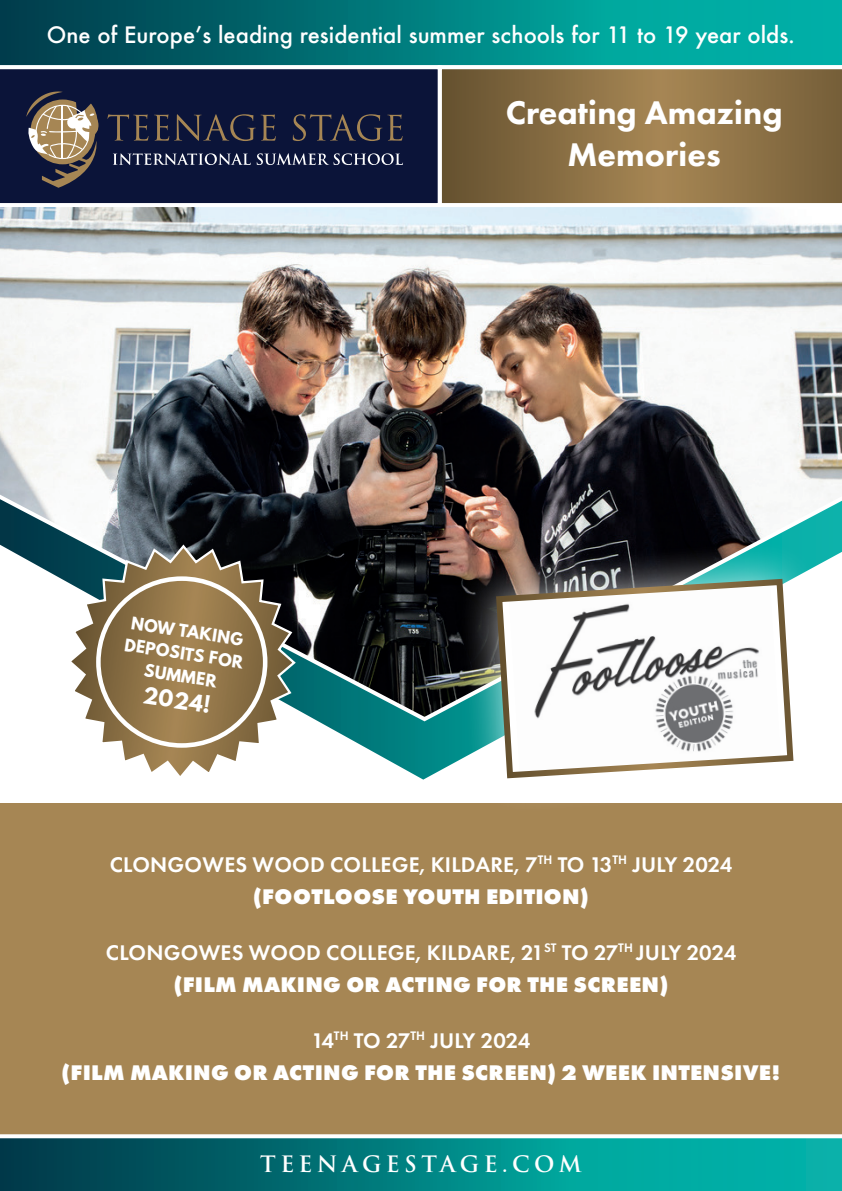
<style>
.page{position:relative;width:842px;height:1191px;background:#fff}
.page>*{position:absolute;margin:0;border:0;box-sizing:border-box;transform-origin:0 0}
.t1{font:800 34px "Futura PT";color:#fff}
.t2{font:600 22px/32px "Futura PT";letter-spacing:.01em;color:#fff;text-align:center}
.t3{font:800 22px/32px "Futura PT";letter-spacing:.01em;color:#fff;text-align:center}
.t4{font:500 22px "Futura";color:#fff}
.t5{font:700 22px "Trajan Pro";letter-spacing:.2em;color:#fff}
.t6{font:700 20.4px "League Spartan";color:#fff}
.t7{font:700 15.6px/22.6px "League Spartan";color:#fff;text-align:center}
.s1{font-weight:800}
.s2{font-weight:600}
</style>
<div class="page">
<svg style="left:0;top:0;width:842px;height:63px;background:#007e7f"></svg>
<div style="left:0;top:803px;width:842px;height:339px;background:#a68654"></div>
<svg style="left:321px;top:723px;width:132px;height:56px"></svg>
<svg style="left:0;top:1134px;width:842px;height:57px;background:#138989"></svg>
<img style="left:0;top:63px;width:842px;height:660px">
<svg style="left:442px;top:65px;width:400px;height:142px;background:#90764e"></svg>
<svg style="left:0;top:65px;width:442px;height:142px;background:#2e334e"></svg>
<svg style="left:66px;top:542px;width:231px;height:234px"></svg>
<div style="left:96px;top:576px;width:171px;height:171px;border:5px solid #fff;border-radius:50%"></div>
<svg style="left:453px;top:536px;width:383px;height:228px"></svg>
<svg style="left:493px;top:575px;width:304px;height:204px"></svg>
<p class="t4" style="left:47px;top:20px;width:750px">One of Europe’s leading residential summer schools for 11 to 19 year olds.</p>
<p class="t7" style="left:130px;top:610px;width:121px;rotate:9deg">NOW TAKING<br>DEPOSITS FOR<br>SUMMER</p>
<p class="t6" style="left:145px;top:679px;width:69px;rotate:8deg">2024!</p>
<p class="t1" style="left:506px;top:92px;width:278px">Creating Amazing</p>
<p class="t1" style="left:567px;top:134px;width:155px">Memories</p>
<p class="t2" style="left:110px;top:848px;width:624px">CLONGOWES WOOD COLLEGE, KILDARE, 7<sup>TH</sup> TO 13<sup>TH</sup> JULY 2024</p>
<p class="t3" style="left:253px;top:880px;width:337px">(FOOTLOOSE YOUTH EDITION)</p>
<p class="t2" style="left:106px;top:936px;width:632px">CLONGOWES WOOD COLLEGE, KILDARE, 21<sup>ST</sup> TO 27<sup>TH</sup> JULY 2024 <span class="s1">(FILM MAKING OR ACTING FOR THE SCREEN)</span></p>
<p class="t3" style="left:62px;top:1024px;width:720px"><span class="s2">14</span><sup>TH</sup> <span class="s2">TO 27</span><sup>TH</sup> <span class="s2">JULY 2024<br></span>(FILM MAKING OR ACTING FOR THE SCREEN) 2 WEEK INTENSIVE!</p>
<p class="t5" style="left:260px;top:1149px;width:323px">TEENAGESTAGE.COM</p>
</div>
